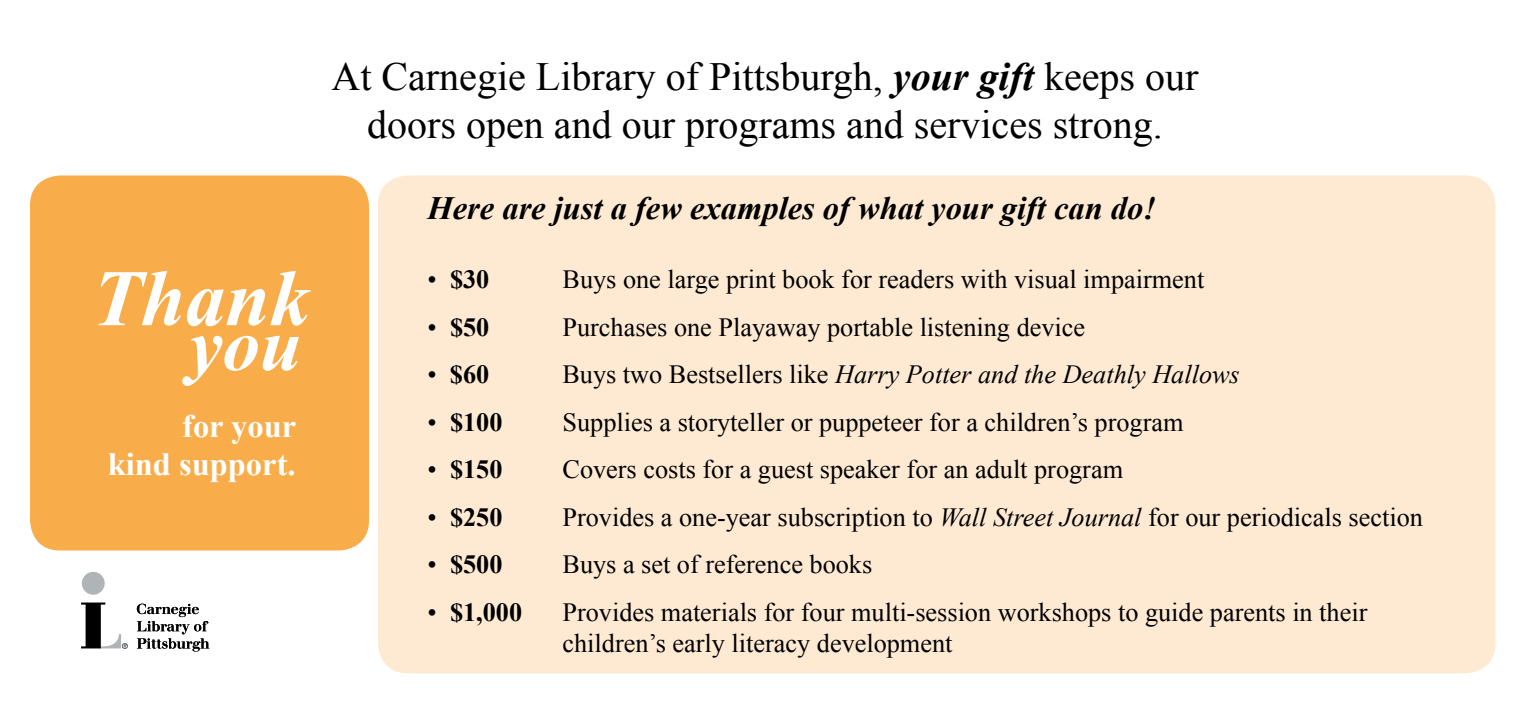
<style>
.page{position:relative;width:1530px;height:720px;background:#fff}
.page>*{position:absolute;margin:0;border:0;box-sizing:border-box;transform-origin:0 0}
.t1{font:italic 700 80px "Times New Roman";color:#fff}
.t2{font:italic 700 75px "Times New Roman";color:#fff}
.t3{font:40px/48px "Times New Roman";color:#000;text-align:center}
.t4{font:italic 700 32.5px "Times New Roman";color:#000}
.t5{font:700 32.5px/37.5px "Times New Roman";color:#fff;text-align:right}
.t6{font:26.25px/31.5px "Times New Roman";color:#000}
.t7{font:italic 26.25px "Times New Roman";color:#000}
.t8{font:700 26.25px "Times New Roman";color:#000}
.s1{font-weight:700;font-style:italic}
.s2{font-weight:400}
.s3{font-style:normal}
.s4{font-style:italic}
</style>
<div class="page">
<div style="left:30px;top:175px;width:339px;height:375px;background:#f9ad4a;border-radius:30px"></div>
<div style="left:378px;top:175px;width:1118px;height:498px;background:#feead2;border-radius:30px"></div>
<div style="left:82px;top:572px;width:23px;height:23px;background:#b1b4b6;border-radius:50%"></div>
<svg style="left:137px;top:604px;width:72px;height:48px"></svg>
<svg style="left:81px;top:603px;width:47px;height:46px"></svg>
<h1 class="t1" style="left:92px;top:243px;width:219px">Thank</h1>
<h2 class="t2" style="left:189px;top:292px;width:114px">you</h2>
<p class="t5" style="left:108px;top:407px;width:190px">for your<br>kind support.</p>
<h3 class="t3" style="left:332px;top:52px;width:868px">At Carnegie Library of Pittsburgh, <span class="s1">your gift</span> keeps our doors open and our programs and services strong.</h3>
<p class="t4" style="left:428px;top:186px;width:730px">Here are just a few examples of what your gift can do!</p>
<p class="t8" style="left:427px;top:261px;width:63px"><span class="s2">•</span> $30</p>
<p class="t6" style="left:563px;top:263px;width:643px">Buys one large print book for readers with visual impairment</p>
<p class="t8" style="left:428px;top:309px;width:63px"><span class="s2">•</span> $50</p>
<p class="t6" style="left:562px;top:311px;width:524px">Purchases one Playaway portable listening device</p>
<p class="t8" style="left:427px;top:356px;width:63px"><span class="s2">•</span> $60</p>
<p class="t7" style="left:562px;top:356px;width:679px"><span class="s3">Buys two Bestsellers like</span> Harry Potter and the Deathly Hallows</p>
<p class="t8" style="left:428px;top:404px;width:76px"><span class="s2">•</span> $100</p>
<p class="t6" style="left:563px;top:406px;width:623px">Supplies a storyteller or puppeteer for a children’s program</p>
<p class="t8" style="left:428px;top:451px;width:76px"><span class="s2">•</span> $150</p>
<p class="t6" style="left:563px;top:453px;width:562px">Covers costs for a guest speaker for an adult program</p>
<p class="t8" style="left:428px;top:499px;width:76px"><span class="s2">•</span> $250</p>
<p class="t6" style="left:563px;top:501px;width:862px">Provides a one-year subscription to <span class="s4">Wall Street Journal</span> for our periodicals section</p>
<p class="t8" style="left:427px;top:546px;width:77px"><span class="s2">•</span> $500</p>
<p class="t6" style="left:563px;top:548px;width:311px">Buys a set of reference books</p>
<p class="t8" style="left:428px;top:594px;width:96px"><span class="s2">•</span> $1,000</p>
<p class="t6" style="left:562px;top:596px;width:806px">Provides materials for four multi-session workshops to guide parents in their children’s early literacy development</p>
</div>
